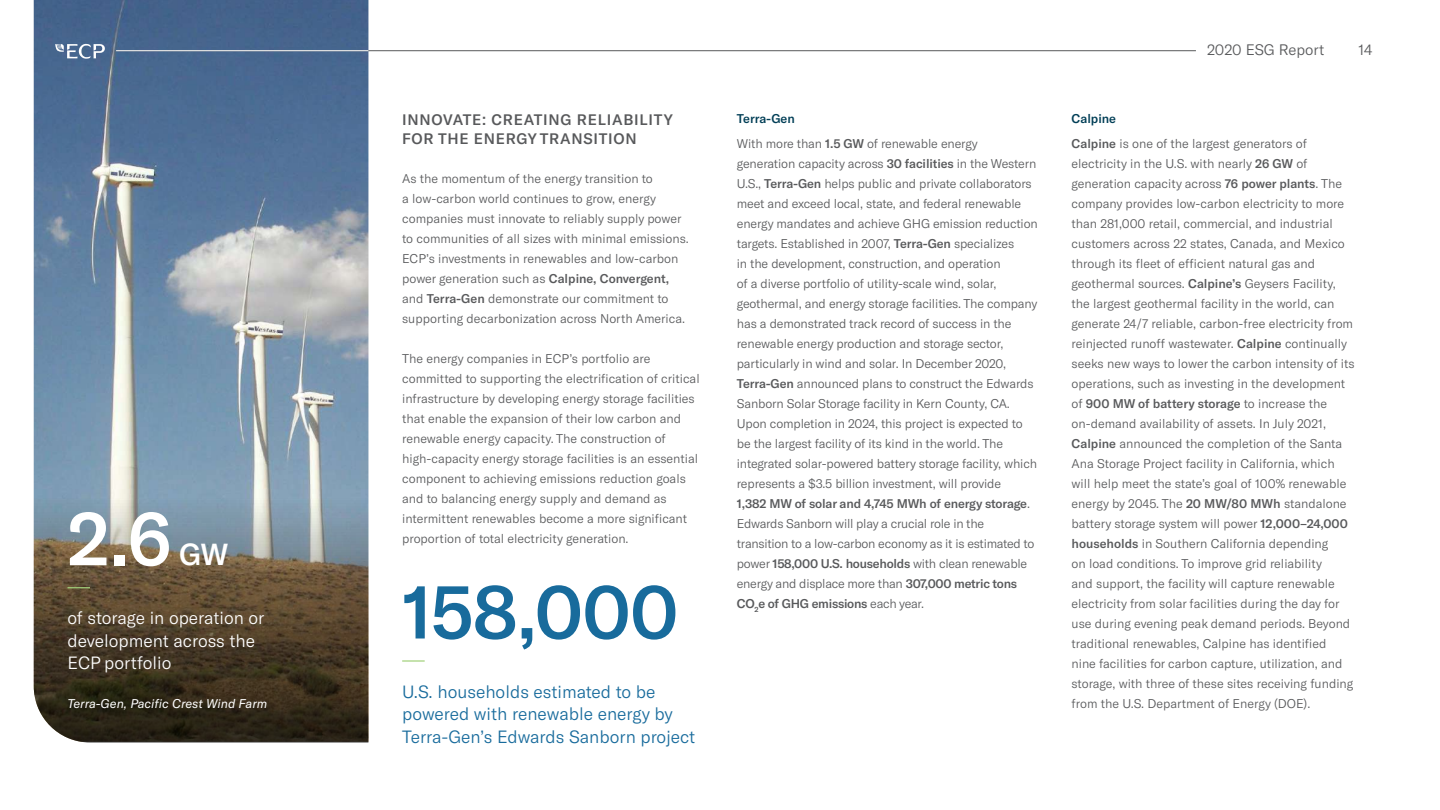
<style>
.page{position:relative;width:1440px;height:810px;background:#fff}
.page>*{position:absolute;margin:0;border:0;box-sizing:border-box;transform-origin:0 0}
.t1{font:500 75px "GT America";letter-spacing:-.015em;color:#186b9c}
.t2{font:500 75px "GT America";color:#fff}
.t3{font:500 30px "GT America";color:#fff}
.t4{font:300 17.5px/22.5px "GT America";color:#186b9c}
.t5{font:300 17.5px/22.5px "GT America";color:#fff}
.t6{font:500 15px/20px "GT America";letter-spacing:.05em;color:#58595b}
.t7{font:300 15px "GT America";color:#58595b}
.t8{font:300 12.5px/20px "GT America";color:#58595b}
.t9{font:italic 12.5px "GT America";color:#fff}
.s1{font-weight:500}
.s2{font-weight:500;color:#003e56}
</style>
<div class="page">
<hr style="left:402px;top:660px;width:23px;height:2px;background:#a3d17d">
<svg style="left:34px;top:0;width:334px;height:742px;background:#6b7986"></svg>
<svg style="left:68px;top:587px;width:22px;height:1px"></svg>
<hr style="left:116px;top:50px;width:1080px;height:1px;background:#58595b">
<svg style="left:55px;top:44px;width:50px;height:14px"></svg>
<hr style="left:116px;top:50px;width:252px;height:1px;background:#fff">
<h1 class="t2" style="left:68px;top:493px;width:106px">2.6</h1>
<h2 class="t3" style="left:179px;top:536px;width:51px">GW</h2>
<h3 class="t5" style="left:68px;top:607px;width:198px">of storage in operation or development across the<br>ECP portfolio</h3>
<p class="t9" style="left:68px;top:696px;width:201px">Terra-Gen, Pacific Crest Wind Farm</p>
<p class="t6" style="left:402px;top:109px;width:272px">INNOVATE: CREATING RELIABILITY<br>FOR THE ENERGY TRANSITION</p>
<p class="t8" style="left:402px;top:169px;width:288px">As the momentum of the energy transition to<br>a low-carbon world continues to grow, energy companies must innovate to reliably supply power to communities of all sizes with minimal emissions.<br>ECP’s investments in renewables and low-carbon power generation such as <span class="s1">Calpine, Convergent, </span>and <span class="s1">Terra-Gen</span> demonstrate our commitment to supporting decarbonization across North America.</p>
<p class="t8" style="left:402px;top:349px;width:299px">The energy companies in ECP’s portfolio are committed to supporting the electrification of critical infrastructure by developing energy storage facilities that enable the expansion of their low carbon and renewable energy capacity. The construction of high-capacity energy storage facilities is an essential component to achieving emissions reduction goals and to balancing energy supply and demand as intermittent renewables become a more significant proportion of total electricity generation.</p>
<h1 class="t1" style="left:402px;top:567px;width:278px">158,000</h1>
<h3 class="t4" style="left:402px;top:680px;width:295px">U.S. households estimated to be powered with renewable energy by<br>Terra-Gen’s Edwards Sanborn project</h3>
<p class="t8" style="left:737px;top:105px;width:242px;line-height:25.6px"><span class="s2">Terra-Gen<br></span>With more than <span class="s1">1.5 GW</span> of renewable energy</p>
<p class="t8" style="left:737px;top:154px;width:302px">generation capacity across <span class="s1">30 facilities</span> in the Western U.S., <span class="s1">Terra-Gen</span> helps public and private collaborators meet and exceed local, state, and federal renewable energy mandates and achieve GHG emission reduction targets. Established in 2007, <span class="s1">Terra-Gen</span> specializes<br>in the development, construction, and operation<br>of a diverse portfolio of utility-scale wind, solar, geothermal, and energy storage facilities. The company has a demonstrated track record of success in the renewable energy production and storage sector, particularly in wind and solar. In December 2020, <span class="s1">Terra-Gen</span> announced plans to construct the Edwards Sanborn Solar Storage facility in Kern County, CA.<br>Upon completion in 2024, this project is expected to be the largest facility of its kind in the world. The integrated solar-powered battery storage facility, which represents a $3.5 billion investment, will provide<br><span class="s1">1,382 MW of solar and 4,745 MWh of energy storage</span>.<br>Edwards Sanborn will play a crucial role in the transition to a low-carbon economy as it is estimated to power <span class="s1">158,000 U.S. households</span> with clean renewable energy and displace more than <span class="s1">307,000 metric tons CO</span><sub>2</sub><span class="s1">e of GHG emissions</span> each year.</p>
<p class="t7" style="left:1207px;top:41px;width:119px">2020 ESG Report</p>
<p class="t7" style="left:1358px;top:41px;width:16px">14</p>
<p class="t8" style="left:1072px;top:105px;width:237px;line-height:25.6px"><span class="s2">Calpine<br></span><span class="s1">Calpine</span> is one of the largest generators of</p>
<p class="t8" style="left:1072px;top:154px;width:285px">electricity in the U.S. with nearly <span class="s1">26 GW</span> of generation capacity across <span class="s1">76 power plants</span>. The company provides low-carbon electricity to more than 281,000 retail, commercial, and industrial customers across 22 states, Canada, and Mexico through its fleet of efficient natural gas and geothermal sources. <span class="s1">Calpine’s</span> Geysers Facility, the largest geothermal facility in the world, can generate 24/7 reliable, carbon-free electricity from reinjected runoff wastewater. <span class="s1">Calpine</span> continually seeks new ways to lower the carbon intensity of its operations, such as investing in the development of <span class="s1">900 MW of battery storage</span> to increase the on-demand availability of assets. In July 2021, <span class="s1">Calpine</span> announced the completion of the Santa Ana Storage Project facility in California, which will help meet the state’s goal of 100% renewable energy by 2045. The <span class="s1">20 MW/80 MWh</span> standalone battery storage system will power <span class="s1">12,000–24,000 households</span> in Southern California depending<br>on load conditions. To improve grid reliability<br>and support, the facility will capture renewable electricity from solar facilities during the day for use during evening peak demand periods. Beyond traditional renewables, Calpine has identified<br>nine facilities for carbon capture, utilization, and storage, with three of these sites receiving funding from the U.S. Department of Energy (DOE).</p>
</div>
